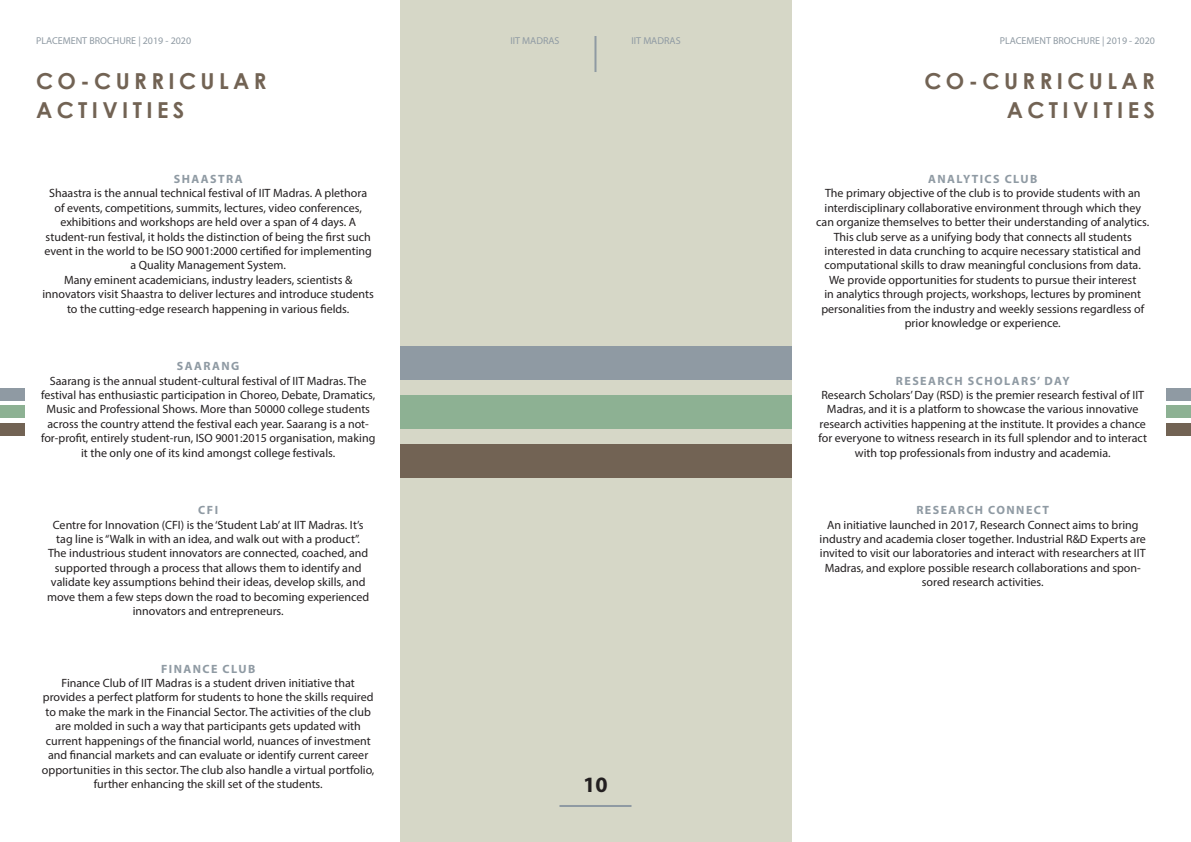
<style>
.page{position:relative;width:1191px;height:842px;background:#fff}
.page>*{position:absolute;margin:0;border:0;box-sizing:border-box;transform-origin:0 0}
.t1{font:700 22px/29px "Century Gothic";letter-spacing:.2em;color:#726354}
.t2{font:700 22px "Myriad Pro";color:#231f20}
.t3{font:12px/14.4px "Myriad Pro";color:#231f20;text-align:center}
.t4{font:700 12px "Myriad Pro";letter-spacing:.12em;color:#8f9aa3}
.t5{font:10px "Myriad Pro";color:#8f9aa3}
</style>
<div class="page">
<div style="left:400px;top:0;width:391px;height:842px;background:#d6d7c7"></div>
<hr style="left:559px;top:805px;width:72px;height:2px;background:#8f9aa3">
<hr style="left:594px;top:36px;width:2px;height:36px;background:#8f9aa3">
<div style="left:0;top:388px;width:24px;height:12px;background:#8f9aa3"></div>
<div style="left:400px;top:346px;width:391px;height:33px;background:#8f9aa3"></div>
<div style="left:1166px;top:388px;width:25px;height:12px;background:#8f9aa3"></div>
<div style="left:0;top:406px;width:24px;height:12px;background:#8db193"></div>
<div style="left:400px;top:395px;width:391px;height:33px;background:#8db193"></div>
<div style="left:1166px;top:406px;width:25px;height:12px;background:#8db193"></div>
<div style="left:0;top:423px;width:24px;height:12px;background:#726354"></div>
<div style="left:400px;top:444px;width:391px;height:34px;background:#726354"></div>
<div style="left:1166px;top:423px;width:25px;height:12px;background:#726354"></div>
<p class="t5" style="left:36px;top:34px;width:157px">PLACEMENT BROCHURE | 2019 - 2020</p>
<p class="t5" style="left:999px;top:34px;width:157px">PLACEMENT BROCHURE | 2019 - 2020</p>
<p class="t5" style="left:510px;top:34px;width:51px">IIT MADRAS</p>
<p class="t5" style="left:631px;top:34px;width:51px">IIT MADRAS</p>
<p class="t1" style="left:36px;top:65px;width:232px">CO-CURRICULAR<br>ACTIVITIES</p>
<p class="t1" style="left:924px;top:65px;width:232px;text-align:right">CO-CURRICULAR<br>ACTIVITIES</p>
<p class="t4" style="left:174px;top:171px;width:70px">SHAASTRA</p>
<p class="t3" style="left:44px;top:186px;width:329px">Shaastra is the annual technical festival of IIT Madras. A plethora of events, competitions, summits, lectures, video conferences, exhibitions and workshops are held over a span of 4 days. A student-run festival, it holds the distinction of being the first such event in the world to be ISO 9001:2000 certified for implementing a Quality Management System.</p>
<p class="t3" style="left:42px;top:272px;width:333px">Many eminent academicians, industry leaders, scientists &amp; innovators visit Shaastra to deliver lectures and introduce students to the cutting-edge research happening in various fields.</p>
<p class="t4" style="left:177px;top:358px;width:64px">SAARANG</p>
<p class="t3" style="left:41px;top:373px;width:336px">Saarang is the annual student-cultural festival of IIT Madras. The festival has enthusiastic participation in Choreo, Debate, Dramatics, Music and Professional Shows. More than 50000 college students across the country attend the festival each year. Saarang is a not&shy;for-profit, entirely student-run, ISO 9001:2015 organisation, making it the only one of its kind amongst college festivals.</p>
<p class="t4" style="left:198px;top:502px;width:21px">CFI</p>
<p class="t3" style="left:47px;top:517px;width:324px">Centre for Innovation (CFI) is the ‘Student Lab’ at IIT Madras. It’s tag line is “Walk in with an idea, and walk out with a product”.<br>The industrious student innovators are connected, coached, and supported through a process that allows them to identify and validate key assumptions behind their ideas, develop skills, and move them a few steps down the road to becoming experienced innovators and entrepreneurs.</p>
<p class="t4" style="left:161px;top:661px;width:96px">FINANCE CLUB</p>
<p class="t3" style="left:42px;top:676px;width:334px">Finance Club of IIT Madras is a student driven initiative that provides a perfect platform for students to hone the skills required to make the mark in the Financial Sector. The activities of the club are molded in such a way that participants gets updated with current happenings of the financial world, nuances of investment and financial markets and can evaluate or identify current career opportunities in this sector. The club also handle a virtual portfolio, further enhancing the skill set of the students.</p>
<h1 class="t2" style="left:583px;top:770px;width:26px">10</h1>
<p class="t4" style="left:928px;top:171px;width:111px">ANALYTICS CLUB</p>
<p class="t3" style="left:816px;top:186px;width:334px">The primary objective of the club is to provide students with an interdisciplinary collaborative environment through which they can organize themselves to better their understanding of analytics.<br>This club serve as a unifying body that connects all students interested in data crunching to acquire necessary statistical and computational skills to draw meaningful conclusions from data.<br>We provide opportunities for students to pursue their interest<br>in analytics through projects, workshops, lectures by prominent personalities from the industry and weekly sessions regardless of prior knowledge or experience.</p>
<p class="t4" style="left:896px;top:373px;width:175px">RESEARCH SCHOLARS’ DAY</p>
<p class="t3" style="left:818px;top:388px;width:330px">Research Scholars’ Day (RSD) is the premier research festival of IIT Madras, and it is a platform to showcase the various innovative research activities happening at the institute. It provides a chance for everyone to witness research in its full splendor and to interact with top professionals from industry and academia.</p>
<p class="t4" style="left:916px;top:502px;width:134px">RESEARCH CONNECT</p>
<p class="t3" style="left:819px;top:517px;width:328px">An initiative launched in 2017, Research Connect aims to bring industry and academia closer together. Industrial R&amp;D Experts are invited to visit our laboratories and interact with researchers at IIT Madras, and explore possible research collaborations and spon&shy;sored research activities.</p>
</div>
